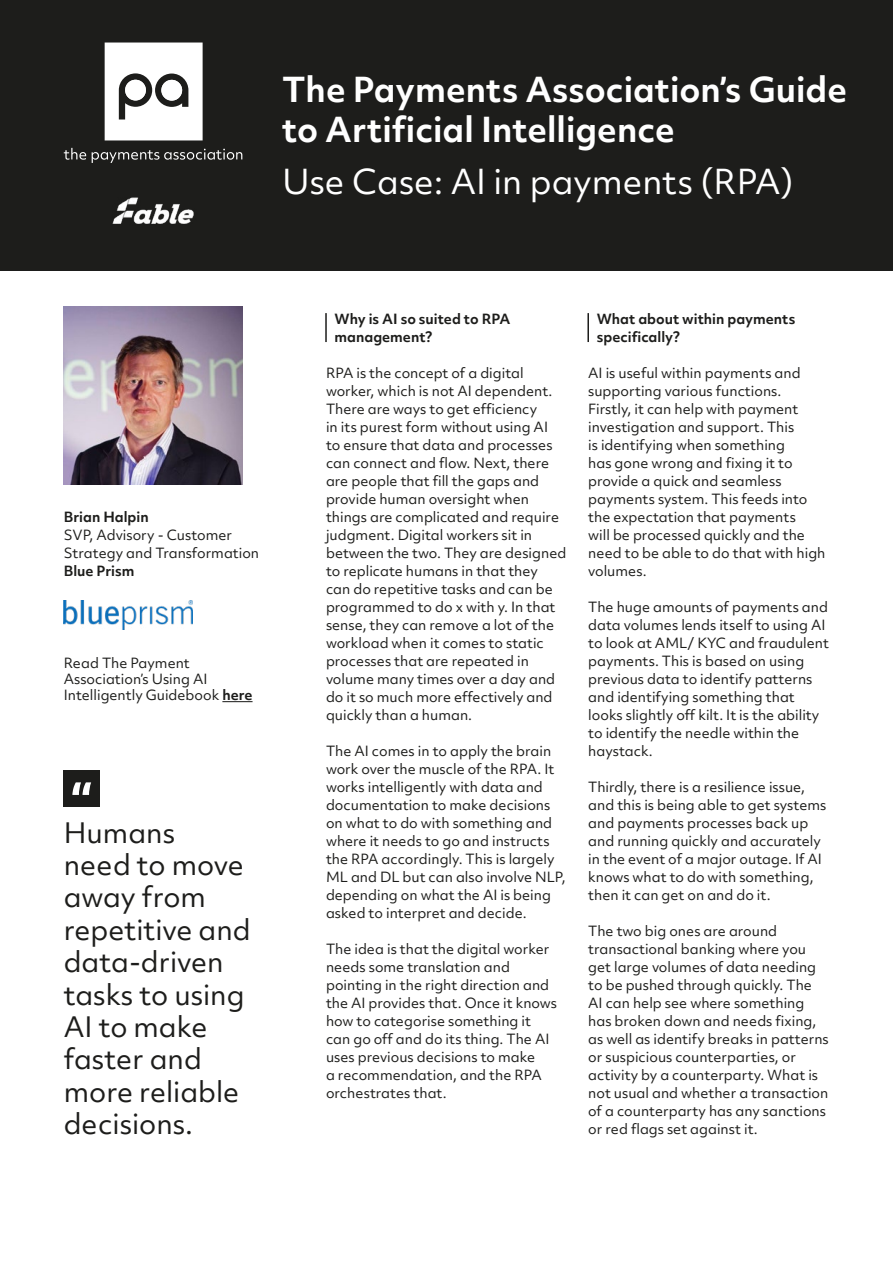
<style>
.page{position:relative;width:893px;height:1263px;background:#fff}
.page>*{position:absolute;margin:0;border:0;box-sizing:border-box;transform-origin:0 0}
.t1{font:700 33px/39.6px "Objektiv Mk 2";color:#fff}
.t2{font:33px "Objektiv Mk 2";color:#fff}
.t3{font:27px/32.4px "Objektiv Mk 2";color:#1d1d1b}
.t4{font:13.5px/18px "Objektiv Mk 2";color:#1d1d1b}
.t5{font:700 13.5px/18px "Objektiv Mk 2";color:#1d1d1b}
.s1{font-weight:700}
</style>
<div class="page">
<div style="left:0;top:0;width:893px;height:270px;background:#1d1d1b"></div>
<hr style="left:587px;top:313px;width:2px;height:29px;background:#1d1d1b">
<hr style="left:325px;top:313px;width:2px;height:29px;background:#1d1d1b">
<div style="left:64px;top:771px;width:36px;height:36px;background:#1d1d1b"></div>
<svg style="left:72px;top:782px;width:19px;height:13px"></svg>
<svg style="left:105px;top:43px;width:98px;height:97px;background:#dfdfde"></svg>
<div style="left:125px;top:80px;width:21px;height:20px;background:#fff;border-radius:50%"></div>
<div style="left:161px;top:80px;width:21px;height:21px;background:#fff;border-radius:50%"></div>
<svg style="left:64px;top:148px;width:22px;height:12px"></svg>
<svg style="left:92px;top:149px;width:150px;height:14px"></svg>
<img style="left:64px;top:306px;width:178px;height:179px">
<img style="left:64px;top:600px;width:128px;height:30px">
<hr style="left:222px;top:701px;width:31px;height:1px;background:#1d1d1b">
<img style="left:112px;top:197px;width:82px;height:27px">
<h1 class="t1" style="left:282px;top:70px;width:567px">The Payments Association’s Guide to Artificial Intelligence</h1>
<h1 class="t2" style="left:282px;top:159px;width:513px">Use Case: AI in payments (RPA)</h1>
<p class="t5" style="left:64px;top:508px;width:86px">Brian Halpin</p>
<p class="t4" style="left:64px;top:526px;width:197px">SVP, Advisory - Customer<br>Strategy and Transformation</p>
<p class="t5" style="left:64px;top:562px;width:72px">Blue Prism</p>
<p class="t4" style="left:64px;top:654px;width:190px;line-height:16.2px">Read The Payment<br>Association’s Using AI<br>Intelligently Guidebook <span class="s1">here</span></p>
<h2 class="t3" style="left:64px;top:816px;width:188px">Humans<br>need to move away from repetitive and data-driven tasks to using<br>AI to make faster and more reliable decisions.</h2>
<p class="t5" style="left:334px;top:310px;width:177px">Why is AI so suited to RPA management?</p>
<p class="t4" style="left:326px;top:364px;width:242px">RPA is the concept of a digital worker, which is not AI dependent.<br>There are ways to get efficiency<br>in its purest form without using AI<br>to ensure that data and processes can connect and flow. Next, there are people that fill the gaps and provide human oversight when things are complicated and require judgment. Digital workers sit in between the two. They are designed to replicate humans in that they<br>can do repetitive tasks and can be programmed to do x with y. In that sense, they can remove a lot of the workload when it comes to static processes that are repeated in volume many times over a day and do it so much more effectively and quickly than a human.</p>
<p class="t4" style="left:326px;top:742px;width:241px">The AI comes in to apply the brain work over the muscle of the RPA. It works intelligently with data and documentation to make decisions on what to do with something and where it needs to go and instructs the RPA accordingly. This is largely<br>ML and DL but can also involve NLP, depending on what the AI is being asked to interpret and decide.</p>
<p class="t4" style="left:326px;top:940px;width:232px">The idea is that the digital worker needs some translation and pointing in the right direction and the AI provides that. Once it knows how to categorise something it can go off and do its thing. The AI uses previous decisions to make<br>a recommendation, and the RPA orchestrates that.</p>
<p class="t5" style="left:597px;top:310px;width:200px">What about within payments specifically?</p>
<p class="t4" style="left:588px;top:364px;width:239px">AI is useful within payments and supporting various functions.<br>Firstly, it can help with payment investigation and support. This<br>is identifying when something<br>has gone wrong and fixing it to provide a quick and seamless payments system. This feeds into the expectation that payments<br>will be processed quickly and the need to be able to do that with high volumes.</p>
<p class="t4" style="left:588px;top:598px;width:242px">The huge amounts of payments and data volumes lends itself to using AI to look at AML/ KYC and fraudulent payments. This is based on using previous data to identify patterns and identifying something that looks slightly off kilt. It is the ability to identify the needle within the haystack.</p>
<p class="t4" style="left:588px;top:778px;width:240px">Thirdly, there is a resilience issue, and this is being able to get systems and payments processes back up and running quickly and accurately in the event of a major outage. If AI knows what to do with something, then it can get on and do it.</p>
<p class="t4" style="left:588px;top:922px;width:242px">The two big ones are around transactional banking where you get large volumes of data needing to be pushed through quickly. The<br>AI can help see where something has broken down and needs fixing, as well as identify breaks in patterns or suspicious counterparties, or activity by a counterparty. What is not usual and whether a transaction of a counterparty has any sanctions or red flags set against it.</p>
</div>
